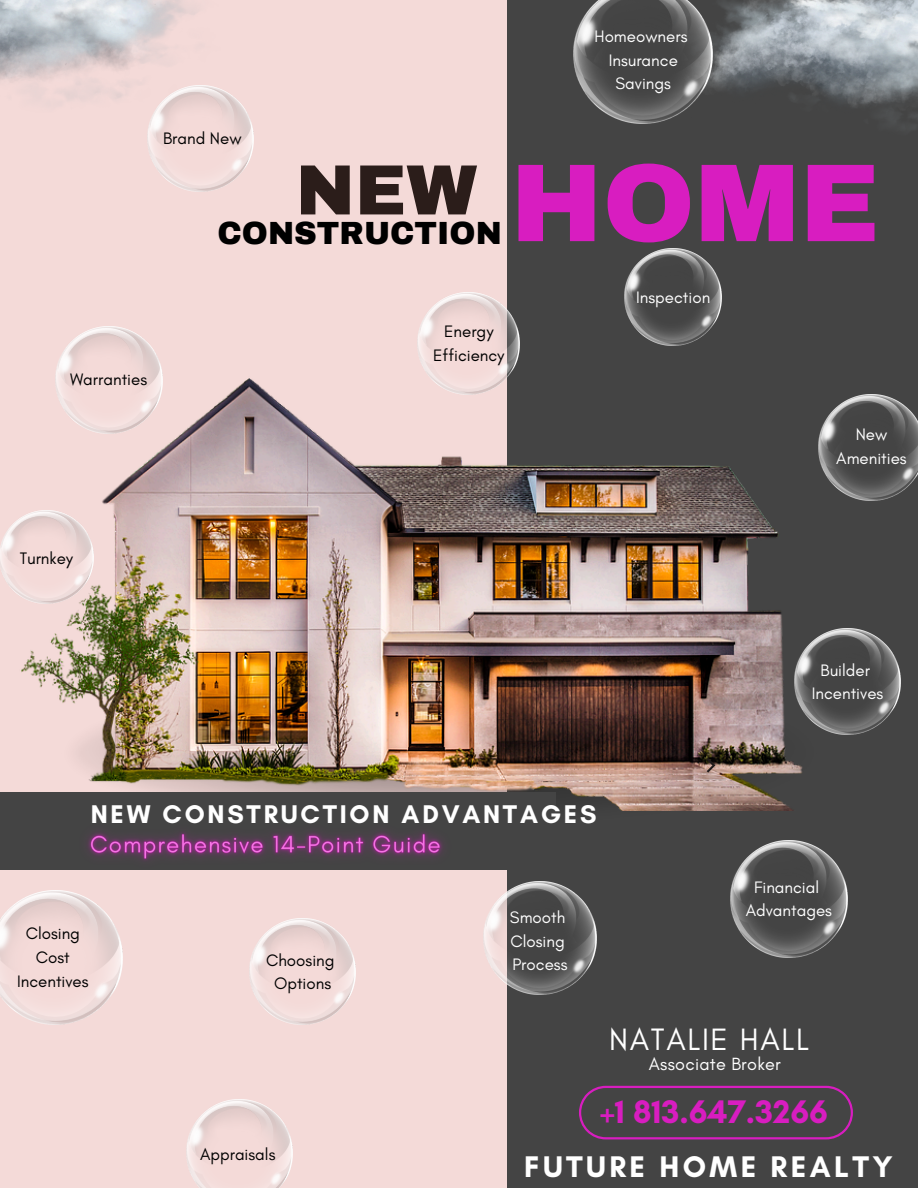
<style>
.page{position:relative;width:918px;height:1188px;background:#f4dad8}
.page>*{position:absolute;margin:0;border:0;box-sizing:border-box;transform-origin:0 0}
.t1{font:900 110.85px "Archivo";color:#d81dc0}
.t2{font:900 71.1px "Archivo";color:#2b1d1a}
.t3{font:700 33.3px "Glacial Indifference";color:#d81dc0}
.t4{font:31.5px "Glacial Indifference";letter-spacing:.055em;color:#fff}
.t5{font:900 31.35px "Archivo";color:#000}
.t6{font:700 30.45px "Glacial Indifference";letter-spacing:.11em;color:#fff}
.t7{font:700 26.1px "Glacial Indifference";letter-spacing:.105em;color:#fff}
.t8{font:18px "Glacial Indifference";letter-spacing:.015em;color:#fff}
.t9{font:16.95px/23.7px "Glacial Indifference";color:#fff;text-align:center}
.t10{font:16.95px "Glacial Indifference";color:#000}
</style>
<div class="page">
<div style="left:507px;top:0;width:411px;height:1188px;background:#444"></div>
<img style="left:0;top:0;width:197px;height:137px">
<img style="left:21px;top:376px;width:836px;height:435px">
<svg style="left:707px;top:758px;width:8px;height:15px"></svg>
<img style="left:713px;top:0;width:205px;height:128px">
<img style="left:0;top:510px;width:93px;height:94px">
<img style="left:55px;top:326px;width:107px;height:107px">
<img style="left:794px;top:628px;width:106px;height:106px">
<img style="left:418px;top:292px;width:102px;height:103px">
<img style="left:0;top:891px;width:122px;height:134px">
<img style="left:574px;top:0;width:139px;height:123px">
<img style="left:730px;top:840px;width:118px;height:117px">
<img style="left:187px;top:1100px;width:106px;height:88px">
<img style="left:249px;top:918px;width:106px;height:106px">
<img style="left:818px;top:395px;width:100px;height:106px">
<img style="left:483px;top:882px;width:113px;height:113px">
<img style="left:148px;top:85px;width:106px;height:106px">
<img style="left:625px;top:248px;width:97px;height:98px">
<svg style="left:579px;top:1086px;width:274px;height:53px"></svg>
<div style="left:0;top:792px;width:556px;height:78px;background:#444"></div>
<img style="left:87px;top:832px;width:356px;height:29px">
<p class="t10" style="left:163px;top:128px;width:80px">Brand New</p>
<p class="t2" style="left:296px;top:152px;width:183px">NEW</p>
<p class="t5" style="left:217px;top:216px;width:286px">CONSTRUCTION</p>
<p class="t9" style="left:595px;top:24px;width:94px">Homeowners</p>
<p class="t9" style="left:609px;top:48px;width:71px">Insurance</p>
<p class="t9" style="left:616px;top:72px;width:57px">Savings</p>
<p class="t1" style="left:510px;top:144px;width:371px">HOME</p>
<h1 class="t10" style="left:70px;top:369px;width:79px">Warranties</h1>
<p class="t10" style="left:444px;top:321px;width:51px">Energy</p>
<p class="t10" style="left:433px;top:345px;width:73px">Efficiency</p>
<p class="t9" style="left:636px;top:285px;width:76px">Inspection</p>
<h4 class="t9" style="left:836px;top:422px;width:72px">New<br>Amenities</h4>
<p class="t10" style="left:20px;top:548px;width:55px">Turnkey</p>
<p class="t9" style="left:821px;top:658px;width:51px">Builder</p>
<p class="t9" style="left:812px;top:681px;width:73px">Incentives</p>
<p class="t7" style="left:91px;top:798px;width:507px">NEW CONSTRUCTION ADVANTAGES</p>
<p class="t10" style="left:26px;top:923px;width:56px">Closing</p>
<p class="t10" style="left:36px;top:947px;width:35px">Cost</p>
<p class="t10" style="left:17px;top:971px;width:73px">Incentives</p>
<p class="t10" style="left:266px;top:949px;width:70px">Choosing</p>
<h2 class="t10" style="left:274px;top:973px;width:59px">Options</h2>
<p class="t9" style="left:510px;top:905px;width:57px">Smooth</p>
<p class="t9" style="left:510px;top:929px;width:56px">Closing</p>
<p class="t9" style="left:512px;top:953px;width:57px">Process</p>
<p class="t9" style="left:754px;top:875px;width:67px">Financial</p>
<h5 class="t9" style="left:746px;top:898px;width:88px">Advantages</h5>
<p class="t4" style="left:609px;top:1020px;width:201px">NATALIE HALL</p>
<h6 class="t8" style="left:649px;top:1053px;width:134px">Associate Broker</h6>
<p class="t10" style="left:200px;top:1144px;width:77px">Appraisals</p>
<p class="t3" style="left:600px;top:1092px;width:229px">+1 813.647.3266</p>
<p class="t6" style="left:524px;top:1148px;width:370px">FUTURE HOME REALTY</p>
</div>
